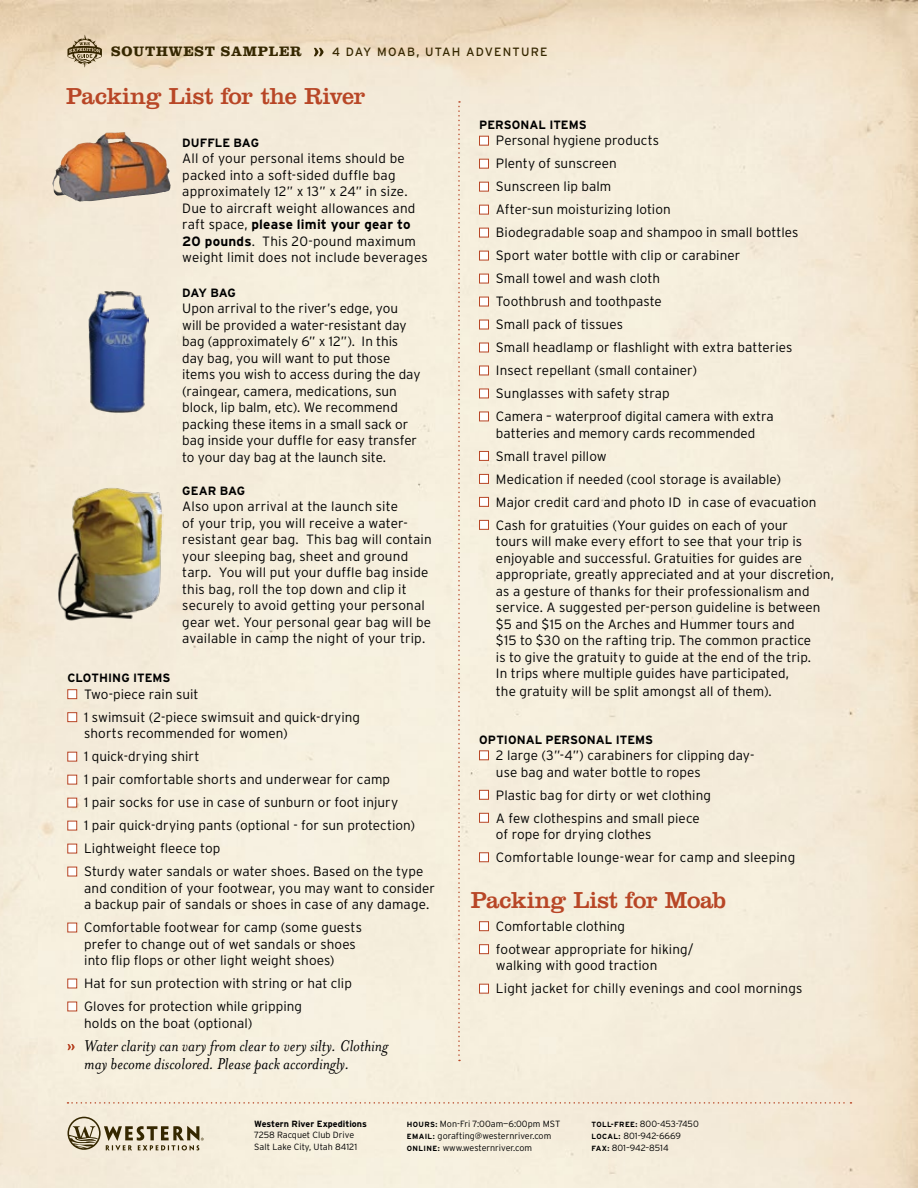
<style>
.page{position:relative;width:918px;height:1188px;background:#fff}
.page>*{position:absolute;margin:0;border:0;box-sizing:border-box;transform-origin:0 0}
.t1{font:24px "Clarendon";letter-spacing:-.015em;color:#b84626}
.t2{font:italic 18px/18px "Mrs Eaves";color:#000}
.t3{font:700 14.25px "Clarendon";letter-spacing:.05em;color:#352700}
.t4{font:300 13.5px/16.5px "Interstate";letter-spacing:.005em;color:#000}
.t5{font:700 12px "Interstate";color:#000}
.t6{font:12px "Interstate";letter-spacing:.1em;color:#352700}
.t7{font:300 9px/12px "Interstate";color:#000}
.t8{font:700 9px "Interstate";color:#000}
.s1{font-weight:700}
.s2{font-weight:700;font-size:7.5px}
</style>
<div class="page">
<img style="left:0;top:0;width:918px;height:1188px">
<svg style="left:68px;top:35px;width:34px;height:33px"></svg>
<svg style="left:67px;top:1117px;width:137px;height:33px;background:#c2b8a1"></svg>
<svg style="left:68px;top:1102px;width:783px;height:2px;background:#e9ceb9"></svg>
<svg style="left:314px;top:48px;width:10px;height:8px"></svg>
<div style="left:67px;top:689px;width:10px;height:10px;background:#fff;border:1px solid #b84626"></div>
<div style="left:67px;top:712px;width:10px;height:10px;background:#fff;border:1px solid #b84626"></div>
<div style="left:67px;top:752px;width:10px;height:9px;background:#fff;border:1px solid #b84626"></div>
<div style="left:67px;top:775px;width:10px;height:9px;background:#fff;border:1px solid #b84626"></div>
<div style="left:67px;top:798px;width:10px;height:9px;background:#fff;border:1px solid #b84626"></div>
<div style="left:67px;top:821px;width:10px;height:9px;background:#fff;border:1px solid #b84626"></div>
<div style="left:67px;top:844px;width:10px;height:9px;background:#fff;border:1px solid #b84626"></div>
<div style="left:67px;top:867px;width:10px;height:9px;background:#fff;border:1px solid #b84626"></div>
<div style="left:67px;top:923px;width:10px;height:9px;background:#fff;border:1px solid #b84626"></div>
<div style="left:67px;top:979px;width:10px;height:9px;background:#fff;border:1px solid #b84626"></div>
<div style="left:67px;top:1002px;width:10px;height:9px;background:#fff;border:1px solid #b84626"></div>
<svg style="left:68px;top:1044px;width:7px;height:6px"></svg>
<div style="left:479px;top:136px;width:10px;height:9px;background:#fff;border:1px solid #b84626"></div>
<div style="left:479px;top:159px;width:10px;height:9px;background:#fff;border:1px solid #b84626"></div>
<div style="left:479px;top:182px;width:10px;height:9px;background:#fff;border:1px solid #b84626"></div>
<div style="left:479px;top:205px;width:10px;height:9px;background:#fff;border:1px solid #b84626"></div>
<div style="left:479px;top:228px;width:10px;height:9px;background:#fff;border:1px solid #b84626"></div>
<div style="left:479px;top:251px;width:10px;height:9px;background:#fff;border:1px solid #b84626"></div>
<div style="left:479px;top:274px;width:10px;height:9px;background:#fff;border:1px solid #b84626"></div>
<div style="left:479px;top:297px;width:10px;height:9px;background:#fff;border:1px solid #b84626"></div>
<div style="left:479px;top:320px;width:10px;height:9px;background:#fff;border:1px solid #b84626"></div>
<div style="left:479px;top:343px;width:10px;height:9px;background:#fff;border:1px solid #b84626"></div>
<div style="left:479px;top:366px;width:10px;height:9px;background:#fff;border:1px solid #b84626"></div>
<div style="left:479px;top:389px;width:10px;height:9px;background:#fff;border:1px solid #b84626"></div>
<div style="left:479px;top:412px;width:10px;height:9px;background:#fff;border:1px solid #b84626"></div>
<div style="left:479px;top:451px;width:10px;height:10px;background:#fff;border:1px solid #b84626"></div>
<div style="left:479px;top:474px;width:10px;height:10px;background:#fff;border:1px solid #b84626"></div>
<div style="left:479px;top:497px;width:10px;height:10px;background:#fff;border:1px solid #b84626"></div>
<div style="left:479px;top:520px;width:10px;height:10px;background:#fff;border:1px solid #b84626"></div>
<div style="left:479px;top:751px;width:10px;height:9px;background:#fff;border:1px solid #b84626"></div>
<div style="left:479px;top:790px;width:10px;height:10px;background:#fff;border:1px solid #b84626"></div>
<div style="left:479px;top:813px;width:10px;height:10px;background:#fff;border:1px solid #b84626"></div>
<div style="left:479px;top:853px;width:10px;height:9px;background:#fff;border:1px solid #b84626"></div>
<div style="left:479px;top:921px;width:10px;height:10px;background:#fff;border:1px solid #b84626"></div>
<div style="left:479px;top:944px;width:10px;height:10px;background:#fff;border:1px solid #b84626"></div>
<div style="left:479px;top:984px;width:10px;height:9px;background:#fff;border:1px solid #b84626"></div>
<svg style="left:458px;top:101px;width:2px;height:960px;background:#ead0bc"></svg>
<img style="left:89px;top:290px;width:60px;height:123px">
<img style="left:92px;top:132px;width:33px;height:11px">
<img style="left:56px;top:486px;width:107px;height:136px">
<p class="t3" style="left:111px;top:43px;width:192px">SOUTHWEST SAMPLER</p>
<p class="t6" style="left:332px;top:45px;width:217px">4 DAY MOAB, UTAH ADVENTURE</p>
<h1 class="t1" style="left:66px;top:82px;width:301px">Packing List for the River</h1>
<p class="t5" style="left:182px;top:136px;width:78px">DUFFLE BAG</p>
<p class="t4" style="left:182px;top:150px;width:247px">All of your personal items should be packed into a soft-sided duffle bag approximately 12” x 13” x 24” in size.<br>Due to aircraft weight allowances and raft space, <span class="s1">please limit your gear to 20 pounds</span>. This 20-pound maximum weight limit does not include beverages</p>
<p class="t5" style="left:182px;top:286px;width:55px">DAY BAG</p>
<p class="t4" style="left:182px;top:300px;width:240px">Upon arrival to the river’s edge, you will be provided a water-resistant day bag (approximately 6” x 12”). In this day bag, you will want to put those items you wish to access during the day (raingear, camera, medications, sun block, lip balm, etc). We recommend packing these items in a small sack or bag inside your duffle for easy transfer to your day bag at the launch site.</p>
<p class="t5" style="left:182px;top:484px;width:65px">GEAR BAG</p>
<p class="t4" style="left:182px;top:498px;width:251px">Also upon arrival at the launch site<br>of your trip, you will receive a water&shy;resistant gear bag. This bag will contain your sleeping bag, sheet and ground tarp. You will put your duffle bag inside this bag, roll the top down and clip it securely to avoid getting your personal gear wet. Your personal gear bag will be available in camp the night of your trip.</p>
<p class="t5" style="left:68px;top:672px;width:105px">CLOTHING ITEMS</p>
<p class="t4" style="left:84px;top:683px;width:277px;line-height:23px">Two-piece rain suit<br>1 swimsuit (2-piece swimsuit and quick-drying</p>
<p class="t4" style="left:84px;top:722px;width:341px;line-height:23px">shorts recommended for women)<br>1 quick-drying shirt<br>1 pair comfortable shorts and underwear for camp<br>1 pair socks for use in case of sunburn or foot injury<br>1 pair quick-drying pants (optional - for sun protection)<br>Lightweight fleece top<br>Sturdy water sandals or water shoes. Based on the type</p>
<p class="t4" style="left:84px;top:880px;width:352px">and condition of your footwear, you may want to consider a backup pair of sandals or shoes in case of any damage.</p>
<p class="t4" style="left:84px;top:919px;width:279px">Comfortable footwear for camp (some guests prefer to change out of wet sandals or shoes into flip flops or other light weight shoes)</p>
<p class="t4" style="left:84px;top:972px;width:269px;line-height:23px">Hat for sun protection with string or hat clip<br>Gloves for protection while gripping</p>
<p class="t4" style="left:84px;top:1015px;width:170px">holds on the boat (optional)</p>
<h2 class="t2" style="left:84px;top:1037px;width:305px">Water clarity can vary from clear to very silty. Clothing may become discolored. Please pack accordingly.</h2>
<p class="t5" style="left:479px;top:118px;width:109px">PERSONAL ITEMS</p>
<p class="t4" style="left:496px;top:129px;width:304px;line-height:23px">Personal hygiene products<br>Plenty of sunscreen<br>Sunscreen lip balm<br>After-sun moisturizing lotion<br>Biodegradable soap and shampoo in small bottles<br>Sport water bottle with clip or carabiner<br>Small towel and wash cloth<br>Toothbrush and toothpaste<br>Small pack of tissues<br>Small headlamp or flashlight with extra batteries<br>Insect repellant (small container)<br>Sunglasses with safety strap<br>Camera – waterproof digital camera with extra</p>
<p class="t4" style="left:496px;top:421px;width:322px;line-height:23px">batteries and memory cards recommended<br>Small travel pillow<br>Medication if needed (cool storage is available)<br>Major credit card and photo ID in case of evacuation Cash for gratuities (Your guides on each of your</p>
<p class="t4" style="left:496px;top:533px;width:339px">tours will make every effort to see that your trip is enjoyable and successful. Gratuities for guides are appropriate, greatly appreciated and at your discretion, as a gesture of thanks for their professionalism and service. A suggested per-person guideline is between $5 and $15 on the Arches and Hummer tours and<br>$15 to $30 on the rafting trip. The common practice<br>is to give the gratuity to guide at the end of the trip.<br>In trips where multiple guides have participated,</p>
<p class="t4" style="left:496px;top:683px;width:277px">the gratuity will be split amongst all of them).</p>
<p class="t5" style="left:479px;top:733px;width:175px">OPTIONAL PERSONAL ITEMS</p>
<p class="t4" style="left:496px;top:747px;width:260px">2 large (3”-4”) carabiners for clipping day&shy;use bag and water bottle to ropes</p>
<p class="t4" style="left:496px;top:783px;width:217px;line-height:23px">Plastic bag for dirty or wet clothing<br>A few clothespins and small piece</p>
<p class="t4" style="left:496px;top:823px;width:301px;line-height:23px">of rope for drying clothes<br>Comfortable lounge-wear for camp and sleeping</p>
<h1 class="t1" style="left:471px;top:886px;width:257px">Packing List for Moab</h1>
<p class="t4" style="left:496px;top:915px;width:199px;line-height:23px">Comfortable clothing<br>footwear appropriate for hiking/</p>
<p class="t4" style="left:496px;top:954px;width:308px;line-height:23px">walking with good traction<br>Light jacket for chilly evenings and cool mornings</p>
<p class="t8" style="left:254px;top:1118px;width:114px">Western River Expeditions</p>
<p class="t7" style="left:254px;top:1129px;width:104px">7258 Racquet Club Drive<br>Salt Lake City, Utah 84121</p>
<p class="t7" style="left:407px;top:1117px;width:155px"><span class="s2">HOURS:</span> Mon-Fri 7:00am—6:00pm MST<br><span class="s2">EMAIL:</span> gorafting@westernriver.com<br><span class="s2">ONLINE:</span> www.westernriver.com</p>
<p class="t7" style="left:592px;top:1117px;width:109px"><span class="s2">TOLL-FREE:</span> 800-453-7450<br><span class="s2">LOCAL:</span> 801-942-6669<br><span class="s2">FAX:</span> 801–942–8514</p>
</div>
